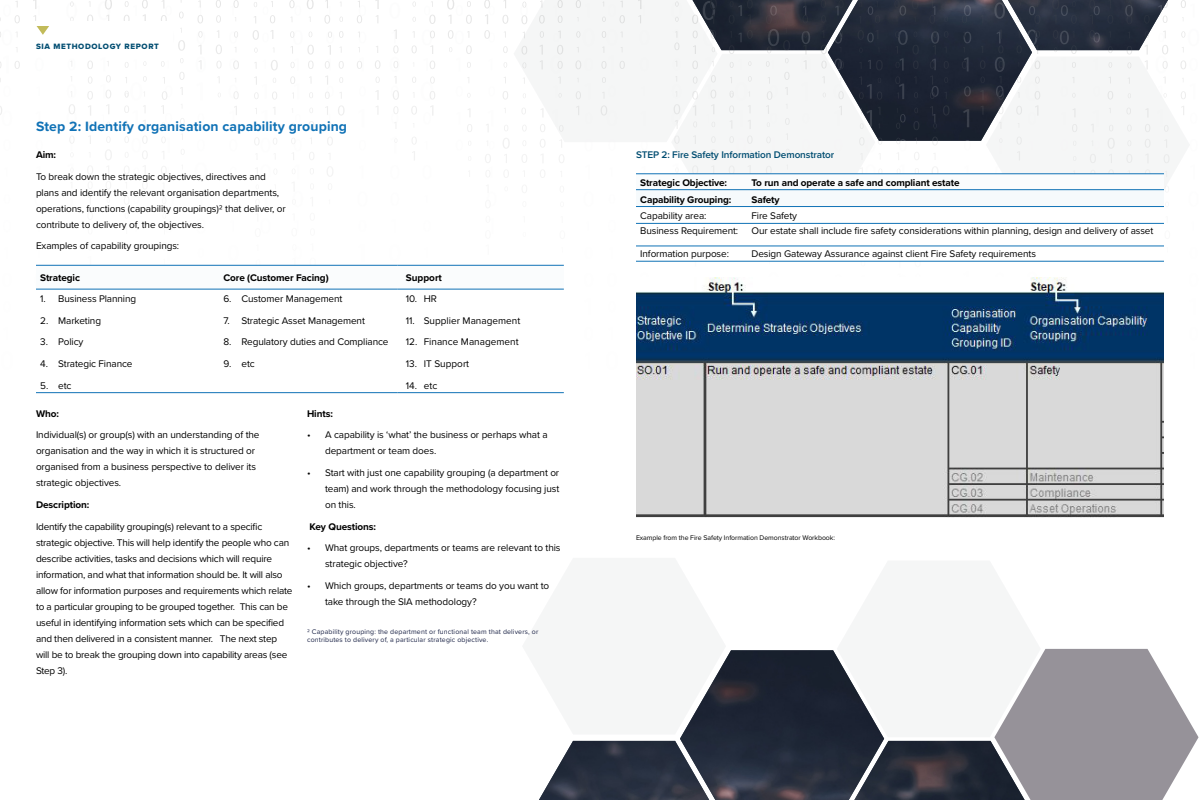
<style>
.page{position:relative;width:1200px;height:800px;background:#fff}
.page>*{position:absolute;margin:0;border:0;box-sizing:border-box;transform-origin:0 0}
.t1{font:700 14px "Proxima Nova";letter-spacing:.01em;color:#1072b6}
.t2{font:10px/16px "Proxima Nova";letter-spacing:-.01em;color:#000}
.t3{font:700 10px "Proxima Nova";letter-spacing:-.01em;color:#000}
.t4{font:600 10px "Proxima Nova";letter-spacing:-.01em;color:#004d71}
.t5{font:8px "Proxima Nova Extrabld";letter-spacing:.08em;color:#004d71}
.t6{font:7px/8.4px "Proxima Nova";letter-spacing:.02em;color:#1c2447}
.t7{font:7px "Proxima Nova";letter-spacing:-.01em;color:#000}
</style>
<div class="page">
<svg style="left:233px;top:0;width:6px;height:21px"></svg>
<svg style="left:234px;top:31px;width:4px;height:17px"></svg>
<svg style="left:233px;top:60px;width:6px;height:9px"></svg>
<svg style="left:234px;top:78px;width:5px;height:21px"></svg>
<svg style="left:216px;top:0;width:5px;height:8px"></svg>
<svg style="left:216px;top:15px;width:5px;height:8px"></svg>
<svg style="left:216px;top:45px;width:6px;height:9px"></svg>
<svg style="left:216px;top:61px;width:6px;height:7px"></svg>
<svg style="left:197px;top:0;width:6px;height:24px"></svg>
<svg style="left:198px;top:31px;width:5px;height:38px"></svg>
<svg style="left:124px;top:0;width:24px;height:21px"></svg>
<svg style="left:70px;top:2px;width:4px;height:19px"></svg>
<svg style="left:161px;top:0;width:24px;height:125px"></svg>
<svg style="left:125px;top:61px;width:21px;height:7px"></svg>
<svg style="left:124px;top:76px;width:23px;height:53px"></svg>
<svg style="left:125px;top:136px;width:23px;height:23px"></svg>
<svg style="left:105px;top:150px;width:7px;height:24px"></svg>
<svg style="left:87px;top:0;width:25px;height:127px"></svg>
<svg style="left:69px;top:104px;width:6px;height:25px"></svg>
<svg style="left:485px;top:154px;width:6px;height:9px"></svg>
<svg style="left:467px;top:124px;width:5px;height:8px"></svg>
<svg style="left:0;top:1px;width:20px;height:22px"></svg>
<svg style="left:0;top:32px;width:20px;height:50px"></svg>
<svg style="left:393px;top:30px;width:6px;height:70px"></svg>
<svg style="left:393px;top:106px;width:5px;height:17px"></svg>
<svg style="left:375px;top:60px;width:5px;height:9px"></svg>
<svg style="left:376px;top:90px;width:3px;height:10px"></svg>
<svg style="left:484px;top:0;width:6px;height:24px"></svg>
<svg style="left:484px;top:30px;width:6px;height:9px"></svg>
<svg style="left:447px;top:0;width:25px;height:24px"></svg>
<svg style="left:448px;top:30px;width:24px;height:38px"></svg>
<svg style="left:429px;top:1px;width:7px;height:23px"></svg>
<svg style="left:411px;top:31px;width:24px;height:93px"></svg>
<svg style="left:375px;top:0;width:4px;height:9px"></svg>
<svg style="left:357px;top:1px;width:5px;height:22px"></svg>
<svg style="left:357px;top:32px;width:5px;height:37px"></svg>
<svg style="left:324px;top:0;width:6px;height:24px"></svg>
<svg style="left:270px;top:1px;width:5px;height:22px"></svg>
<svg style="left:325px;top:106px;width:7px;height:21px"></svg>
<svg style="left:327px;top:137px;width:6px;height:8px"></svg>
<svg style="left:327px;top:167px;width:6px;height:9px"></svg>
<svg style="left:307px;top:0;width:7px;height:9px"></svg>
<svg style="left:309px;top:121px;width:5px;height:9px"></svg>
<svg style="left:289px;top:0;width:6px;height:18px"></svg>
<svg style="left:290px;top:31px;width:24px;height:67px"></svg>
<svg style="left:291px;top:138px;width:4px;height:22px"></svg>
<svg style="left:253px;top:30px;width:20px;height:23px"></svg>
<svg style="left:254px;top:60px;width:24px;height:40px"></svg>
<svg style="left:254px;top:137px;width:23px;height:39px"></svg>
<svg style="left:325px;top:31px;width:19px;height:68px"></svg>
<svg style="left:338px;top:106px;width:6px;height:9px"></svg>
<svg style="left:36px;top:264px;width:466px;height:25px"></svg>
<hr style="left:36px;top:392px;width:179px;height:1px;background:#1072b6">
<hr style="left:215px;top:392px;width:182px;height:1px;background:#1072b6">
<hr style="left:397px;top:392px;width:167px;height:1px;background:#1072b6">
<hr style="left:36px;top:265px;width:179px;height:1px;background:#1072b6">
<hr style="left:215px;top:265px;width:182px;height:1px;background:#1072b6">
<hr style="left:397px;top:265px;width:167px;height:1px;background:#1072b6">
<hr style="left:36px;top:289px;width:179px;height:1px;background:#1072b6">
<hr style="left:215px;top:289px;width:182px;height:1px;background:#1072b6">
<hr style="left:397px;top:289px;width:167px;height:1px;background:#1072b6">
<svg style="left:502px;top:0;width:684px;height:290px"></svg>
<hr style="left:636px;top:206px;width:107px;height:1px;background:#1072b6">
<hr style="left:743px;top:206px;width:421px;height:1px;background:#1072b6">
<hr style="left:636px;top:223px;width:107px;height:1px;background:#1072b6">
<hr style="left:743px;top:223px;width:421px;height:1px;background:#1072b6">
<hr style="left:636px;top:174px;width:107px;height:1px;background:#1072b6">
<hr style="left:743px;top:174px;width:421px;height:1px;background:#1072b6">
<hr style="left:636px;top:189px;width:107px;height:1px;background:#1072b6">
<hr style="left:743px;top:189px;width:421px;height:1px;background:#1072b6">
<hr style="left:636px;top:246px;width:107px;height:1px;background:#1072b6">
<hr style="left:743px;top:246px;width:421px;height:1px;background:#1072b6">
<hr style="left:636px;top:261px;width:107px;height:1px;background:#1072b6">
<hr style="left:743px;top:261px;width:421px;height:1px;background:#1072b6">
<img style="left:636px;top:277px;width:528px;height:240px">
<div style="left:26px;top:21px;width:147px;height:35px;background:#fff"></div>
<svg style="left:33px;top:0;width:16px;height:35px"></svg>
<svg style="left:539px;top:648px;width:660px;height:152px"></svg>
<img style="left:680px;top:650px;width:204px;height:150px">
<p class="t5" style="left:36px;top:41px;width:124px">SIA METHODOLOGY REPORT</p>
<h1 class="t1" style="left:36px;top:116px;width:313px">Step 2: Identify organisation capability grouping</h1>
<p class="t3" style="left:36px;top:147px;width:22px">Aim:</p>
<p class="t2" style="left:36px;top:168px;width:251px">To break down the strategic objectives, directives and plans and identify the relevant organisation departments, operations, functions (capability groupings)2 that deliver, or contribute to delivery of, the objectives.</p>
<p class="t2" style="left:36px;top:237px;width:145px">Examples of capability groupings:</p>
<p class="t3" style="left:40px;top:270px;width:41px">Strategic</p>
<p class="t3" style="left:224px;top:270px;width:107px">Core (Customer Facing)</p>
<p class="t3" style="left:406px;top:270px;width:38px">Support</p>
<p class="t2" style="left:40px;top:290px;width:98px">1. Business Planning</p>
<p class="t2" style="left:40px;top:312px;width:62px">2. Marketing</p>
<p class="t2" style="left:40px;top:334px;width:45px">3. Policy</p>
<p class="t2" style="left:40px;top:355px;width:94px">4. Strategic Finance</p>
<p class="t2" style="left:40px;top:377px;width:33px">5. etc</p>
<p class="t2" style="left:224px;top:290px;width:121px">6. Customer Management</p>
<p class="t2" style="left:224px;top:312px;width:143px">7. Strategic Asset Management</p>
<p class="t2" style="left:224px;top:334px;width:167px">8. Regulatory duties and Compliance</p>
<p class="t2" style="left:224px;top:355px;width:33px">9. etc</p>
<p class="t2" style="left:406px;top:290px;width:33px">10. HR</p>
<p class="t2" style="left:406px;top:312px;width:116px">11. Supplier Management</p>
<p class="t2" style="left:406px;top:334px;width:114px">12. Finance Management</p>
<p class="t2" style="left:406px;top:355px;width:65px">13. IT Support</p>
<p class="t2" style="left:406px;top:377px;width:33px">14. etc</p>
<p class="t3" style="left:36px;top:406px;width:24px">Who:</p>
<p class="t2" style="left:36px;top:427px;width:225px">Individual(s) or group(s) with an understanding of the organisation and the way in which it is structured or organised from a business perspective to deliver its strategic objectives.</p>
<p class="t3" style="left:36px;top:497px;width:55px">Description:</p>
<p class="t2" style="left:36px;top:518px;width:258px">Identify the capability grouping(s) relevant to a specific strategic objective. This will help identify the people who can describe activities, tasks and decisions which will require information, and what that information should be. It will also allow for information purposes and requirements which relate to a particular grouping to be grouped together. This can be useful in identifying information sets which can be specified and then delivered in a consistent manner. The next step will be to break the grouping down into capability areas (see Step 3).</p>
<p class="t3" style="left:307px;top:406px;width:27px">Hints:</p>
<p class="t2" style="left:325px;top:427px;width:224px;text-indent:-18px">• A capability is ‘what’ the business or perhaps what a department or team does.</p>
<p class="t2" style="left:325px;top:464px;width:236px;text-align:justify;text-indent:-18px">• Start with just one capability grouping (a department or team) and work through the methodology focusing just on this.</p>
<p class="t3" style="left:310px;top:519px;width:68px">Key Questions:</p>
<p class="t2" style="left:325px;top:540px;width:237px;text-indent:-18px">• What groups, departments or teams are relevant to this strategic objective?</p>
<p class="t2" style="left:325px;top:577px;width:226px;text-indent:-18px">• Which groups, departments or teams do you want to take through the SIA methodology?</p>
<p class="t6" style="left:307px;top:627px;width:233px">2 Capability grouping: the department or functional team that delivers, or contributes to delivery of, a particular strategic objective.</p>
<p class="t4" style="left:636px;top:147px;width:200px">STEP 2: Fire Safety Information Demonstrator</p>
<p class="t3" style="left:640px;top:175px;width:88px">Strategic Objective:</p>
<p class="t3" style="left:752px;top:175px;width:210px">To run and operate a safe and compliant estate</p>
<p class="t3" style="left:640px;top:192px;width:93px">Capability Grouping:</p>
<p class="t3" style="left:752px;top:192px;width:30px">Safety</p>
<p class="t2" style="left:640px;top:208px;width:68px">Capability area:</p>
<p class="t2" style="left:752px;top:208px;width:47px">Fire Safety</p>
<p class="t2" style="left:640px;top:222px;width:100px">Business Requirement:</p>
<p class="t2" style="left:752px;top:222px;width:403px">Our estate shall include fire safety considerations within planning, design and delivery of asset</p>
<p class="t2" style="left:640px;top:245px;width:90px">Information purpose:</p>
<p class="t2" style="left:752px;top:245px;width:286px">Design Gateway Assurance against client Fire Safety requirements</p>
<p class="t7" style="left:636px;top:532px;width:201px">Example from the Fire Safety Information Demonstrator Workbook:</p>
</div>
